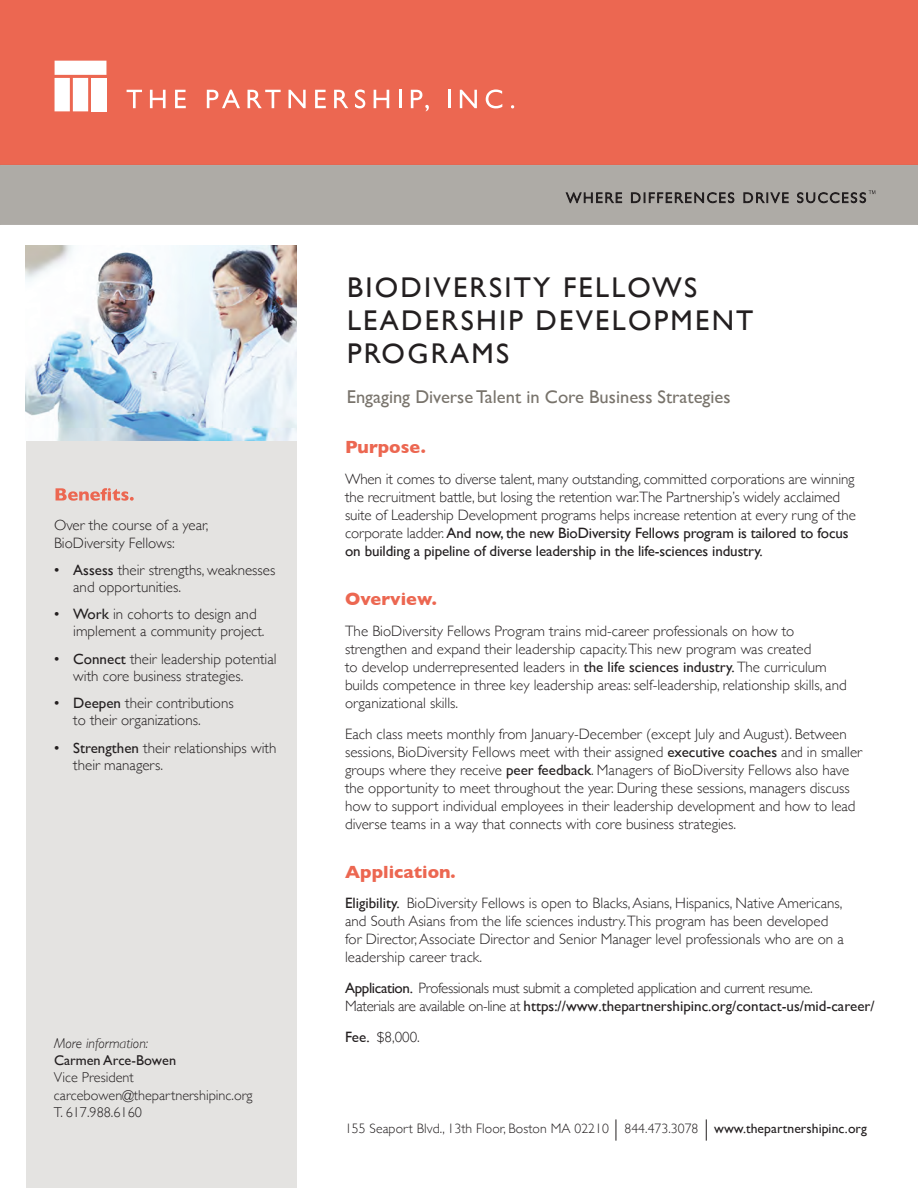
<style>
.page{position:relative;width:918px;height:1188px;background:#fff}
.page>*{position:absolute;margin:0;border:0;box-sizing:border-box;transform-origin:0 0}
.t1{font:28.5px/33px "Gill Sans";letter-spacing:.08em;color:#231f20}
.t2{font:18.6px "Gill Sans";color:#78736b}
.t3{font:700 18px "Gill Sans";color:#ec6751}
.t4{font:300 15px/18px "Gill Sans";color:#231f20}
.t5{font:300 15px/18px "Gill Sans";letter-spacing:-.025em;color:#231f20}
.t6{font:300 14.25px/17.2px "Gill Sans";color:#231f20}
.t7{font:italic 300 14.25px "Gill Sans";color:#231f20}
.t8{font:14.25px "Gill Sans";color:#231f20}
.t9{font:300 13.65px "Gill Sans";letter-spacing:.005em;color:#231f20}
.s1{font-weight:400}
</style>
<div class="page">
<div style="left:26px;top:245px;width:270px;height:943px;background:#e4e3e1"></div>
<svg style="left:56px;top:488px;width:78px;height:13px"></svg>
<div style="left:0;top:0;width:918px;height:165px;background:#ec6751"></div>
<div style="left:0;top:165px;width:918px;height:60px;background:#aeaba6"></div>
<div style="left:55px;top:61px;width:51px;height:14px;background:#fff"></div>
<div style="left:55px;top:78px;width:15px;height:33px;background:#fff"></div>
<div style="left:73px;top:78px;width:15px;height:33px;background:#fff"></div>
<div style="left:91px;top:78px;width:15px;height:33px;background:#fff"></div>
<svg style="left:127px;top:90px;width:15px;height:18px"></svg>
<svg style="left:150px;top:90px;width:16px;height:18px"></svg>
<svg style="left:175px;top:90px;width:11px;height:18px"></svg>
<svg style="left:207px;top:90px;width:33px;height:18px"></svg>
<svg style="left:248px;top:90px;width:33px;height:18px"></svg>
<svg style="left:289px;top:90px;width:17px;height:18px"></svg>
<svg style="left:315px;top:90px;width:11px;height:18px"></svg>
<svg style="left:334px;top:90px;width:14px;height:18px"></svg>
<svg style="left:355px;top:89px;width:10px;height:19px"></svg>
<svg style="left:374px;top:90px;width:15px;height:18px"></svg>
<svg style="left:399px;top:90px;width:2px;height:18px"></svg>
<svg style="left:411px;top:90px;width:18px;height:21px"></svg>
<svg style="left:448px;top:90px;width:2px;height:18px"></svg>
<svg style="left:460px;top:90px;width:17px;height:18px"></svg>
<svg style="left:486px;top:89px;width:16px;height:19px"></svg>
<svg style="left:565px;top:190px;width:310px;height:14px"></svg>
<img style="left:26px;top:245px;width:270px;height:196px">
<svg style="left:616px;top:1119px;width:1px;height:22px"></svg>
<svg style="left:706px;top:1119px;width:1px;height:22px"></svg>
<p class="t4" style="left:54px;top:516px;width:156px;line-height:17.1px">Over the course of a year,<br>BioDiversity Fellows:</p>
<p class="t4" style="left:73px;top:561px;width:204px;line-height:17.1px;text-indent:-19px"><span class="s1">• Assess</span> their strengths, weaknesses and opportunities.</p>
<p class="t4" style="left:73px;top:605px;width:193px;line-height:17.1px;text-indent:-19px"><span class="s1">• Work</span> in cohorts to design and implement a community project.</p>
<p class="t4" style="left:73px;top:650px;width:205px;line-height:17.1px;text-indent:-19px"><span class="s1">• Connect</span> their leadership potential with core business strategies.</p>
<p class="t4" style="left:73px;top:694px;width:162px;line-height:17.1px;text-indent:-19px"><span class="s1">• Deepen</span> their contributions to their organizations.</p>
<p class="t4" style="left:73px;top:739px;width:205px;line-height:17.1px;text-indent:-19px"><span class="s1">• Strengthen</span> their relationships with their managers.</p>
<p class="t7" style="left:54px;top:1035px;width:96px">More information:</p>
<p class="t8" style="left:54px;top:1052px;width:124px">Carmen Arce-Bowen</p>
<p class="t6" style="left:54px;top:1068px;width:200px">Vice President carcebowen@thepartnershipinc.org<br>T. 617.988.6160</p>
<h1 class="t1" style="left:347px;top:271px;width:408px">BIODIVERSITY FELLOWS<br>LEADERSHIP DEVELOPMENT<br>PROGRAMS</h1>
<p class="t2" style="left:347px;top:385px;width:385px">Engaging Diverse Talent in Core Business Strategies</p>
<p class="t3" style="left:345px;top:437px;width:82px">Purpose.</p>
<p class="t4" style="left:345px;top:470px;width:512px">When it comes to diverse talent, many outstanding, committed corporations are winning the recruitment battle, but losing the retention war.The Partnership’s widely acclaimed suite of Leadership Development programs helps increase retention at every rung of the corporate ladder. <span class="s1">And now, the new BioDiversity Fellows program is tailored to focus on building a pipeline of diverse leadership in the life-sciences industry.</span></p>
<p class="t3" style="left:345px;top:588px;width:93px">Overview.</p>
<p class="t4" style="left:345px;top:621px;width:503px">The BioDiversity Fellows Program trains mid-career professionals on how to strengthen and expand their leadership capacity.This new program was created<br>to develop underrepresented leaders in <span class="s1">the life sciences industry.</span>The curriculum builds competence in three key leadership areas: self-leadership, relationship skills, and organizational skills.</p>
<p class="t4" style="left:345px;top:724px;width:519px">Each class meets monthly from January-December (except July and August). Between sessions, BioDiversity Fellows meet with their assigned <span class="s1">executive coaches</span> and in smaller groups where they receive <span class="s1">peer feedback</span>. Managers of BioDiversity Fellows also have the opportunity to meet throughout the year. During these sessions, managers discuss how to support individual employees in their leadership development and how to lead diverse teams in a way that connects with core business strategies.</p>
<p class="t3" style="left:345px;top:861px;width:112px">Application.</p>
<p class="t4" style="left:345px;top:894px;width:500px"><span class="s1">Eligibility.</span> BioDiversity Fellows is open to Blacks,Asians, Hispanics, Native Americans, and South Asians from the life sciences industry.This program has been developed for Director,Associate Director and Senior Manager level professionals who are on a leadership career track.</p>
<p class="t5" style="left:345px;top:979px;width:531px"><span class="s1">Application.</span> Professionals must submit a completed application and current resume.<br>Materials are available on-line at <span class="s1">https://www.thepartnershipinc.org/contact-us/mid-career/</span></p>
<p class="t4" style="left:345px;top:1027px;width:76px"><span class="s1">Fee.</span> $8,000.</p>
<p class="t9" style="left:345px;top:1118px;width:523px">155 Seaport Blvd., 13th Floor, Boston MA 02210 844.473.3078 <span class="s1">www.thepartnershipinc.org</span></p>
</div>
